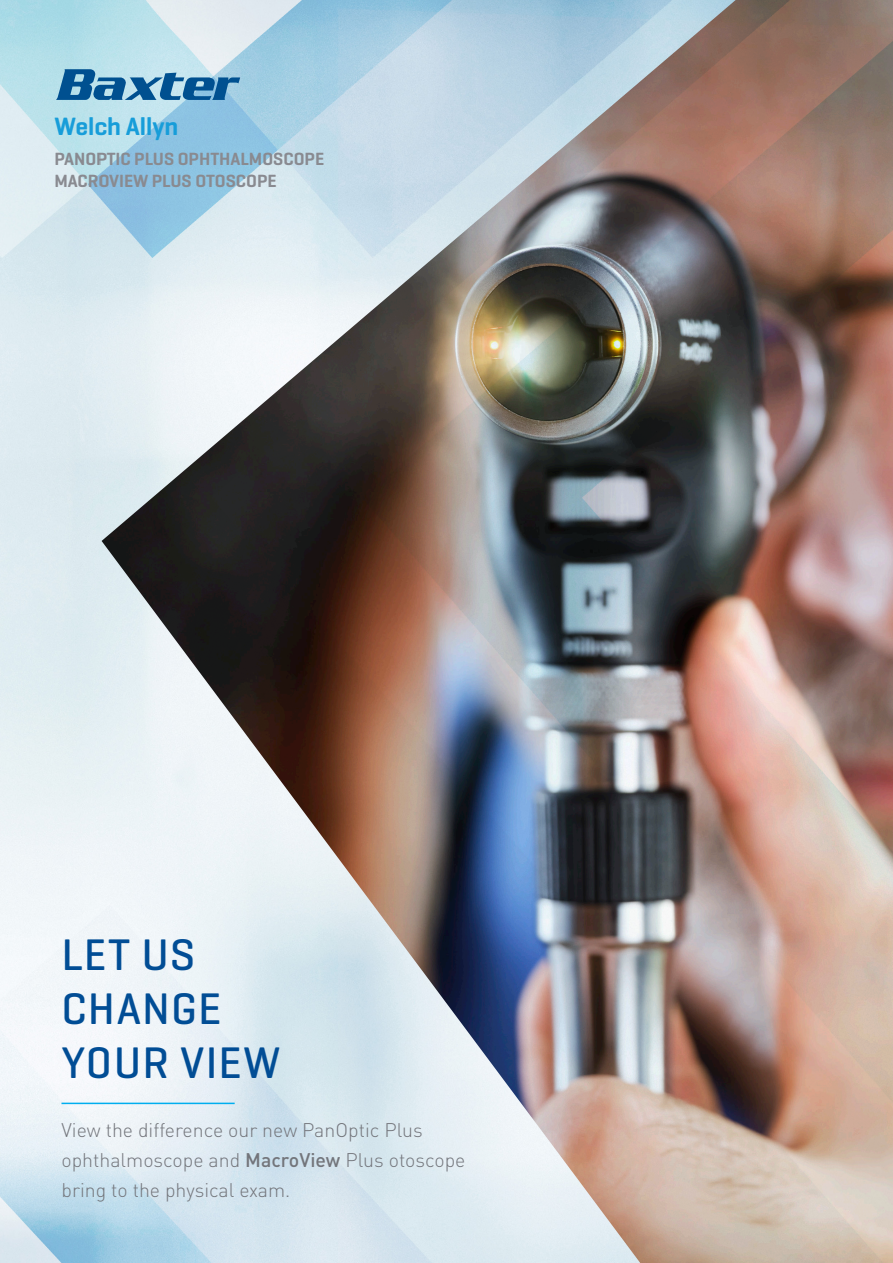
<style>
.page{position:relative;width:893px;height:1263px;background:#fff}
.page>*{position:absolute;margin:0;border:0;box-sizing:border-box;transform-origin:0 0}
.t1{font:500 45px/54px "Geogrotesque";letter-spacing:.025em;color:#014d95}
.t2{font:600 25.5px "Geogrotesque";color:#179dd9}
.t3{font:300 19.5px/30px "DIN Pro";color:#73757b}
.t4{font:600 18px "Geogrotesque";color:#898a90}
.s1{font-weight:500}
</style>
<div class="page">
<svg style="left:56px;top:69px;width:46px;height:31px"></svg>
<hr style="left:62px;top:1103px;width:173px;height:1px;background:#00aeef">
<img style="left:102px;top:0;width:791px;height:1263px">
<p class="t2" style="left:54px;top:110px;width:126px">Welch Allyn</p>
<p class="t4" style="left:54px;top:148px;width:271px">PANOPTIC PLUS OPHTHALMOSCOPE</p>
<p class="t4" style="left:54px;top:169px;width:224px">MACROVIEW PLUS OTOSCOPE</p>
<p class="t1" style="left:62px;top:926px;width:220px">LET US<br>CHANGE<br>YOUR VIEW</p>
<p class="t3" style="left:62px;top:1114px;width:405px">View the difference our new PanOptic Plus ophthalmoscope and <span class="s1">MacroView</span> Plus otoscope bring to the physical exam.</p>
</div>
